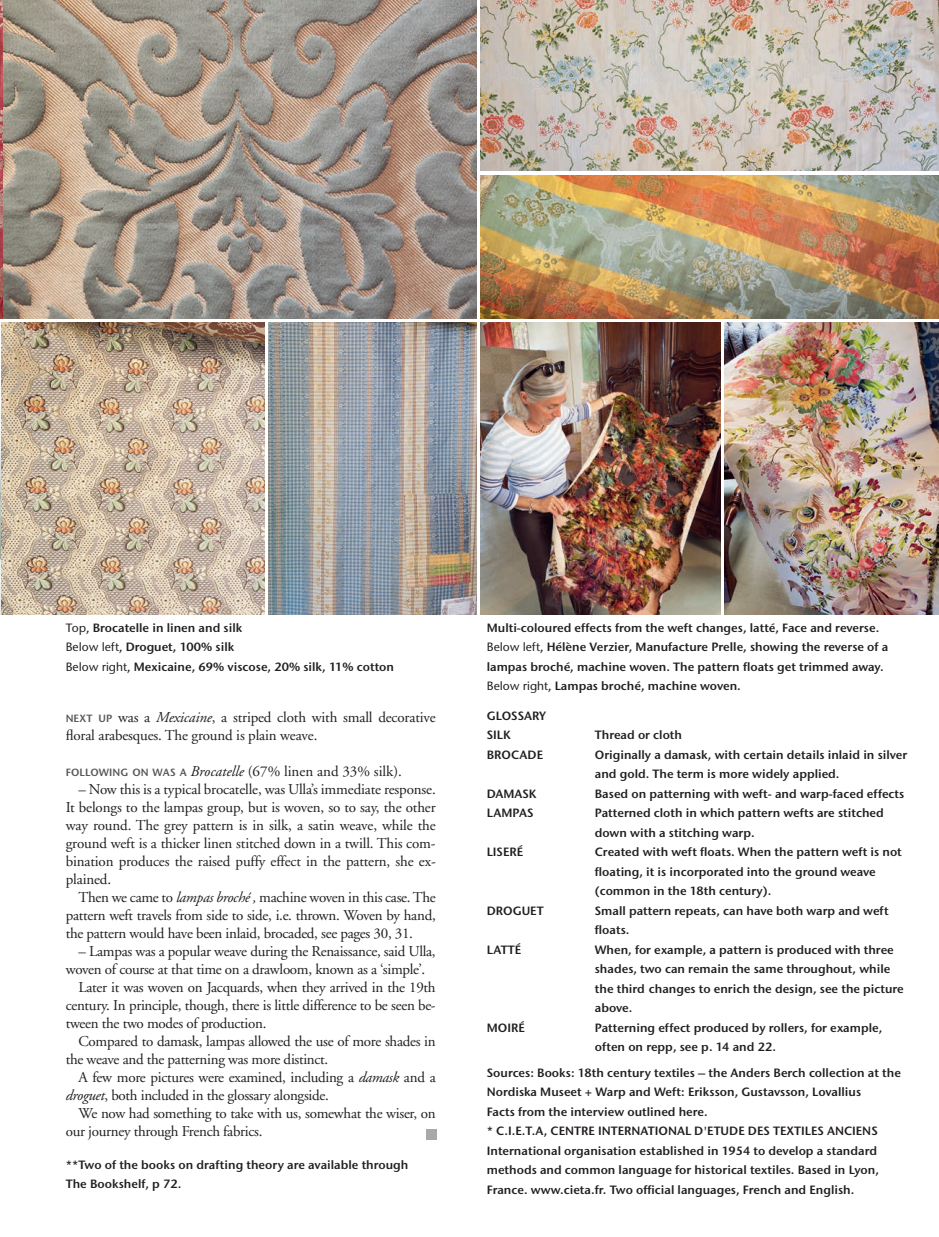
<style>
.page{position:relative;width:939px;height:1237px;background:#fff}
.page>*{position:absolute;margin:0;border:0;box-sizing:border-box;transform-origin:0 0}
.t1{font:15px/18px "Adobe Garamond";letter-spacing:-.02em;color:#231f20;text-align:justify}
.t2{font:15px "Adobe Garamond";color:#231f20}
.t3{font:12px/19.5px "ITC Stone Sans Semi";color:#231f20}
.s1{font-family:"ITC Stone Sans";font-weight:500}
.s2{font-family:"ITC Stone Sans Semi";font-size:10.5px;color:#57585a}
.s3{font-style:italic}
</style>
<div class="page">
<div style="left:426px;top:1129px;width:11px;height:10px;background:#a8a9ad"></div>
<img style="left:0;top:0;width:476px;height:318px">
<img style="left:0;top:322px;width:264px;height:292px">
<img style="left:480px;top:322px;width:240px;height:292px">
<img style="left:269px;top:322px;width:208px;height:292px">
<img style="left:724px;top:322px;width:215px;height:292px">
<img style="left:480px;top:0;width:459px;height:171px">
<img style="left:480px;top:175px;width:459px;height:143px">
<p class="t3" style="left:66px;top:618px;width:330px"><span class="s1">Top,</span> Brocatelle in linen and silk<br><span class="s1">Below left,</span> Droguet, 100% silk<br><span class="s1">Below right,</span> Mexicaine, 69% viscose, 20% silk, 11% cotton</p>
<p class="t1" style="left:66px;top:709px;width:371px"><span class="s2">NEXT UP</span> was a <span class="s3">Mexicaine</span>, a striped cloth with small decorative floral arabesques. The ground is plain weave.</p>
<p class="t2" style="left:66px;top:763px;width:338px"><span class="s2">FOLLOWING ON WAS A</span> <span class="s3">Brocatelle</span> (67% linen and 33% silk).</p>
<p class="t1" style="left:66px;top:781px;width:371px;text-indent:13px">– Now this is a typical brocatelle, was Ulla’s immediate response.<br>It belongs to the lampas group, but is woven, so to say, the other way round. The grey pattern is in silk, a satin weave, while the ground weft is a thicker linen stitched down in a twill. This com&shy;bination produces the raised puffy effect in the pattern, she ex&shy;plained.</p>
<p class="t1" style="left:66px;top:889px;width:371px;text-indent:13px">Then we came to <span class="s3">lampas broché ,</span> machine woven in this case. The pattern weft travels from side to side, i.e. thrown. Woven by hand, the pattern would have been inlaid, brocaded, see pages 30, 31.</p>
<p class="t1" style="left:78px;top:943px;width:359px">– Lampas was a popular weave during the Renaissance, said Ulla,</p>
<p class="t1" style="left:66px;top:961px;width:361px">woven of course at that time on a drawloom, known as a ‘simple’.</p>
<p class="t1" style="left:78px;top:979px;width:359px">Later it was woven on Jacquards, when they arrived in the 19th</p>
<p class="t1" style="left:66px;top:997px;width:371px">century. In principle, though, there is little difference to be seen be-</p>
<p class="t1" style="left:66px;top:1015px;width:202px">tween the two modes of production.</p>
<p class="t1" style="left:78px;top:1033px;width:359px">Compared to damask, lampas allowed the use of more shades in</p>
<p class="t1" style="left:66px;top:1051px;width:264px">the weave and the patterning was more distinct.</p>
<p class="t1" style="left:78px;top:1069px;width:359px">A few more pictures were examined, including a <span class="s3">damask</span> and a</p>
<p class="t1" style="left:66px;top:1087px;width:265px"><span class="s3">droguet</span>, both included in the glossary alongside.</p>
<p class="t1" style="left:78px;top:1105px;width:359px">We now had something to take with us, somewhat the wiser, on</p>
<p class="t1" style="left:66px;top:1123px;width:198px">our journey through French fabrics.</p>
<p class="t3" style="left:66px;top:1155px;width:344px">**Two of the books on drafting theory are available through<br>The Bookshelf, p 72.</p>
<p class="t3" style="left:487px;top:618px;width:403px">Multi-coloured effects from the weft changes, latté, Face and reverse.<br><span class="s1">Below left,</span> Hélène Verzier, Manufacture Prelle, showing the reverse of a lampas broché, machine woven. The pattern floats get trimmed away.<br><span class="s1">Below right,</span> Lampas broché, machine woven.</p>
<p class="t3" style="left:487px;top:706px;width:61px">GLOSSARY<br>SILK</p>
<p class="t3" style="left:595px;top:725px;width:89px">Thread or cloth</p>
<p class="t3" style="left:487px;top:745px;width:58px">BROCADE</p>
<p class="t3" style="left:595px;top:745px;width:314px">Originally a damask, with certain details inlaid in silver and gold. The term is more widely applied.</p>
<p class="t3" style="left:487px;top:784px;width:51px">DAMASK</p>
<p class="t3" style="left:595px;top:784px;width:311px">Based on patterning with weft- and warp-faced effects</p>
<p class="t3" style="left:487px;top:803px;width:48px">LAMPAS</p>
<p class="t3" style="left:595px;top:803px;width:291px">Patterned cloth in which pattern wefts are stitched down with a stitching warp.</p>
<p class="t3" style="left:487px;top:842px;width:38px">LISERÉ</p>
<p class="t3" style="left:595px;top:842px;width:308px">Created with weft floats. When the pattern weft is not floating, it is incorporated into the ground weave (common in the 18th century).</p>
<p class="t3" style="left:487px;top:901px;width:58px">DROGUET</p>
<p class="t3" style="left:595px;top:901px;width:295px">Small pattern repeats, can have both warp and weft floats.</p>
<p class="t3" style="left:487px;top:940px;width:36px">LATTÉ</p>
<p class="t3" style="left:595px;top:940px;width:310px">When, for example, a pattern is produced with three shades, two can remain the same throughout, while the third changes to enrich the design, see the picture above.</p>
<p class="t3" style="left:487px;top:1018px;width:40px">MOIRÉ</p>
<p class="t3" style="left:595px;top:1018px;width:289px">Patterning effect produced by rollers, for example, often on repp, see p. 14 and 22.</p>
<p class="t3" style="left:487px;top:1063px;width:416px">Sources: Books: 18th century textiles – the Anders Berch collection at the Nordiska Museet + Warp and Weft: Eriksson, Gustavsson, Lovallius<br>Facts from the interview outlined here.<br>* C.I.E.T.A, CENTRE INTERNATIONAL D'ETUDE DES TEXTILES ANCIENS International organisation established in 1954 to develop a standard methods and common language for historical textiles. Based in Lyon, France. www.cieta.fr. Two official languages, French and English.</p>
</div>
